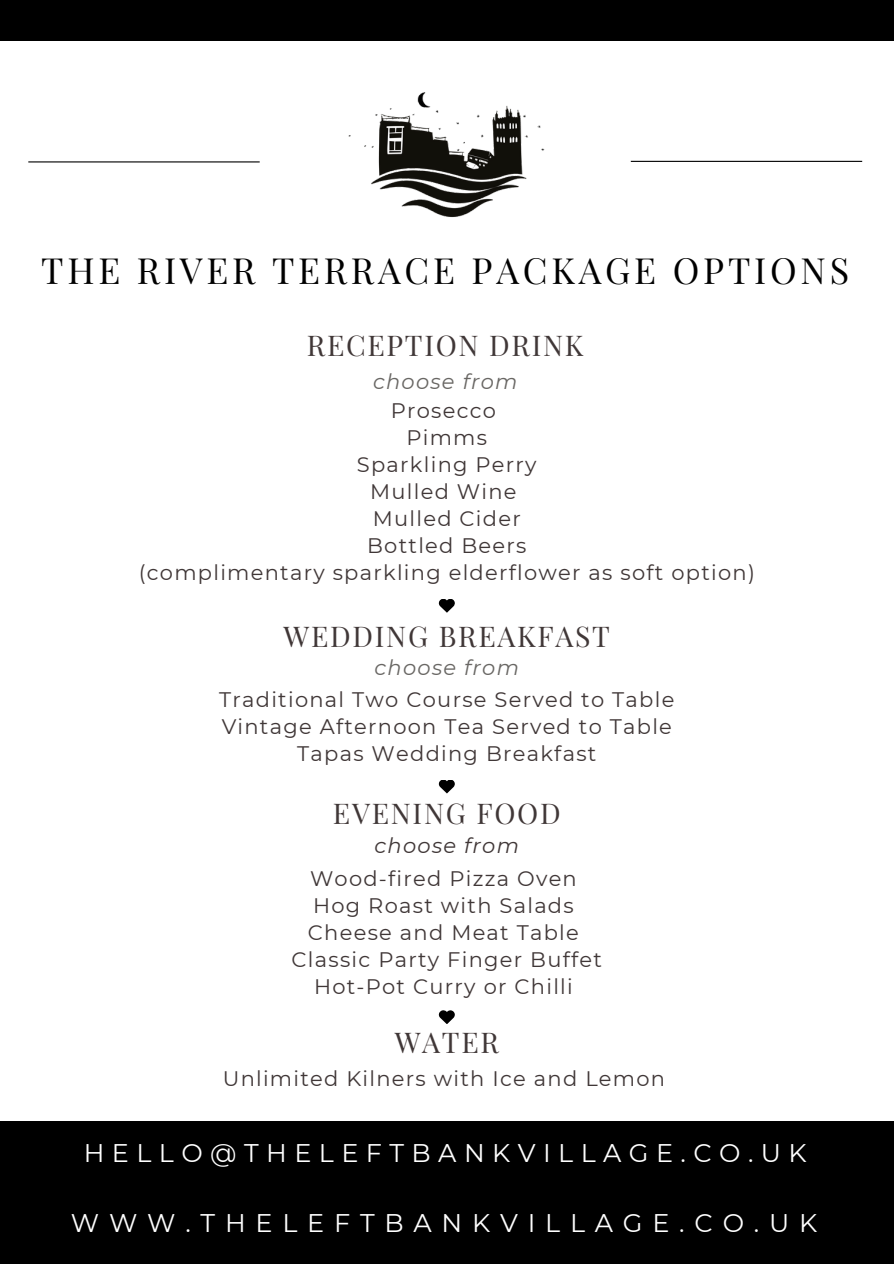
<style>
.page{position:relative;width:894px;height:1264px;background:#fff}
.page>*{position:absolute;margin:0;border:0;box-sizing:border-box;transform-origin:0 0}
.t1{font:36px "Playfair Display";letter-spacing:.105em;color:#000}
.t2{font:28.5px "Playfair Display";letter-spacing:.06em;color:#403737}
.t3{font:25.5px "Montserrat";letter-spacing:.29em;color:#fff}
.t4{font:25.5px "Montserrat";letter-spacing:.385em;color:#fff}
.t5{font:21px "Montserrat";letter-spacing:.06em;color:#403737}
.t6{font:italic 21px "Montserrat";letter-spacing:.06em;color:#696764}
.t7{font:italic 21px "Montserrat";letter-spacing:.06em;color:#403737}
</style>
<div class="page">
<div style="left:0;top:0;width:893px;height:40px;background:#000"></div>
<div style="left:0;top:1121px;width:893px;height:142px;background:#000"></div>
<hr style="left:28px;top:161px;width:231px;height:1px;background:#000">
<hr style="left:630px;top:161px;width:231px;height:1px;background:#000">
<img style="left:348px;top:92px;width:197px;height:126px">
<svg style="left:438px;top:599px;width:16px;height:13px"></svg>
<svg style="left:438px;top:780px;width:16px;height:13px"></svg>
<svg style="left:438px;top:1010px;width:16px;height:14px"></svg>
<p class="t1" style="left:41px;top:245px;width:809px">THE RIVER TERRACE PACKAGE OPTIONS</p>
<p class="t2" style="left:307px;top:325px;width:278px">RECEPTION DRINK</p>
<h3 class="t6" style="left:373px;top:369px;width:146px">choose from</h3>
<h1 class="t5" style="left:390px;top:397px;width:107px">Prosecco</h1>
<p class="t5" style="left:406px;top:424px;width:82px">Pimms</p>
<p class="t5" style="left:357px;top:451px;width:181px">Sparkling Perry</p>
<p class="t5" style="left:370px;top:478px;width:148px">Mulled Wine</p>
<p class="t5" style="left:373px;top:505px;width:149px">Mulled Cider</p>
<p class="t5" style="left:367px;top:532px;width:161px">Bottled Beers</p>
<p class="t5" style="left:139px;top:559px;width:617px">(complimentary sparkling elderflower as soft option)</p>
<p class="t2" style="left:283px;top:616px;width:328px">WEDDING BREAKFAST</p>
<p class="t6" style="left:374px;top:655px;width:146px">choose from</p>
<p class="t5" style="left:219px;top:687px;width:456px">Traditional Two Course Served to Table</p>
<p class="t5" style="left:221px;top:714px;width:451px">Vintage Afternoon Tea Served to Table</p>
<p class="t5" style="left:297px;top:741px;width:300px">Tapas Wedding Breakfast</p>
<p class="t2" style="left:333px;top:792px;width:229px">EVENING FOOD</p>
<h3 class="t7" style="left:374px;top:832px;width:146px">choose from</h3>
<p class="t5" style="left:310px;top:866px;width:268px">Wood-fired Pizza Oven</p>
<p class="t5" style="left:313px;top:893px;width:262px">Hog Roast with Salads</p>
<p class="t5" style="left:308px;top:920px;width:272px">Cheese and Meat Table</p>
<p class="t5" style="left:291px;top:947px;width:312px">Classic Party Finger Buffet</p>
<p class="t5" style="left:314px;top:974px;width:260px">Hot-Pot Curry or Chilli</p>
<p class="t2" style="left:394px;top:1021px;width:106px">WATER</p>
<p class="t5" style="left:223px;top:1065px;width:443px">Unlimited Kilners with Ice and Lemon</p>
<p class="t3" style="left:84px;top:1137px;width:724px">HELLO@THELEFTBANKVILLAGE.CO.UK</p>
<p class="t4" style="left:71px;top:1206px;width:747px">WWW.THELEFTBANKVILLAGE.CO.UK</p>
</div>
